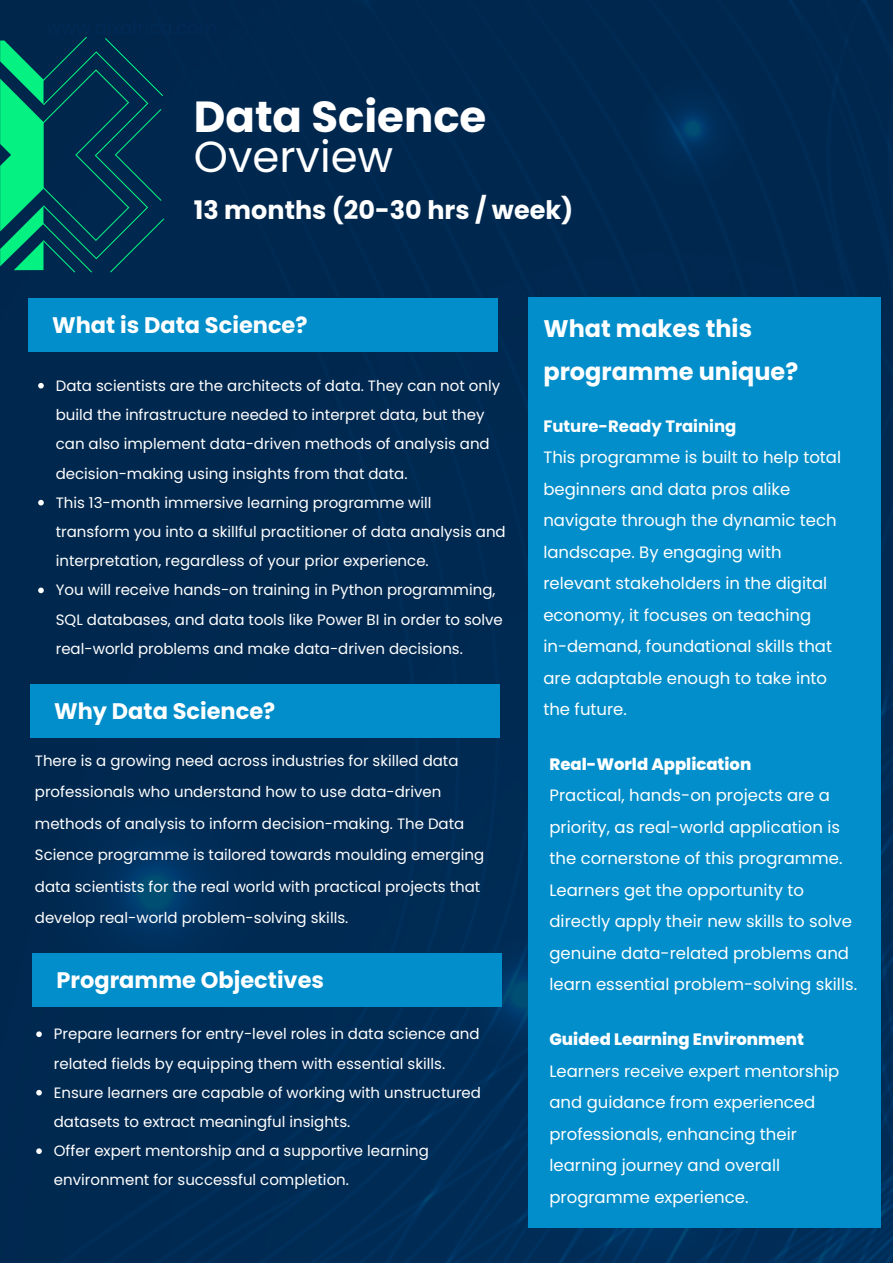
<style>
.page{position:relative;width:893px;height:1264px;background:#fff}
.page>*{position:absolute;margin:0;border:0;box-sizing:border-box;transform-origin:0 0}
.t1{font:700 43.5px "Poppins";color:#fff}
.t2{font:43.5px "Poppins";color:#fff}
.t3{font:700 25.5px "Poppins";color:#fff}
.t4{font:700 24px/42.8px "Poppins";color:#fff}
.t5{font:700 22.5px "Poppins";color:#fff}
.t6{font:16.5px/31.5px "Poppins";color:#fff}
.t7{font:800 16.5px "Poppins";color:#fff}
.t8{font:700 16.5px "Poppins";color:#fff}
.t9{font:15px/29.2px "Poppins";color:#fff}
</style>
<div class="page">
<img style="left:0;top:0;width:892px;height:1262px">
<svg style="left:0;top:37px;width:164px;height:235px;background:#015358"></svg>
<svg style="left:38px;top:383px;width:6px;height:5px"></svg>
<svg style="left:38px;top:500px;width:6px;height:5px"></svg>
<svg style="left:38px;top:587px;width:6px;height:6px"></svg>
<svg style="left:36px;top:1031px;width:6px;height:6px"></svg>
<svg style="left:36px;top:1089px;width:6px;height:6px"></svg>
<svg style="left:36px;top:1148px;width:6px;height:5px"></svg>
<div style="left:528px;top:298px;width:352px;height:929px;background:#028eca"></div>
<div style="left:30px;top:684px;width:469px;height:54px;background:#028eca"></div>
<div style="left:33px;top:953px;width:469px;height:53px;background:#028eca"></div>
<div style="left:28px;top:298px;width:469px;height:53px;background:#028eca"></div>
<p class="t1" style="left:194px;top:86px;width:294px">Data Science</p>
<p class="t2" style="left:194px;top:126px;width:201px">Overview</p>
<p class="t3" style="left:194px;top:192px;width:381px">13 months (20-30 hrs / week)</p>
<p class="t5" style="left:52px;top:309px;width:257px">What is Data Science?</p>
<p class="t4" style="left:543px;top:307px;width:256px">What makes this programme unique?</p>
<p class="t9" style="left:56px;top:371px;width:446px">Data scientists are the architects of data. They can not only build the infrastructure needed to interpret data, but they can also implement data-driven methods of analysis and decision-making using insights from that data.</p>
<p class="t9" style="left:56px;top:488px;width:451px">This 13-month immersive learning programme will transform you into a skillful practitioner of data analysis and interpretation, regardless of your prior experience.</p>
<p class="t9" style="left:56px;top:575px;width:448px">You will receive hands-on training in Python programming,<br>SQL databases, and data tools like Power BI in order to solve real-world problems and make data-driven decisions.</p>
<p class="t8" style="left:543px;top:414px;width:194px">Future-Ready Training</p>
<p class="t6" style="left:543px;top:442px;width:299px">This programme is built to help total beginners and data pros alike navigate through the dynamic tech landscape. By engaging with relevant stakeholders in the digital economy, it focuses on teaching</p>
<p class="t6" style="left:543px;top:630px;width:290px">in-demand, foundational skills that are adaptable enough to take into the future.</p>
<p class="t5" style="left:54px;top:695px;width:223px">Why Data Science?</p>
<p class="t9" style="left:35px;top:744px;width:451px;line-height:31.5px">There is a growing need across industries for skilled data professionals who understand how to use data-driven methods of analysis to inform decision-making. The Data Science programme is tailored towards moulding emerging data scientists for the real world with practical projects that develop real-world problem-solving skills.</p>
<p class="t5" style="left:56px;top:964px;width:269px">Programme Objectives</p>
<p class="t9" style="left:54px;top:1019px;width:427px">Prepare learners for entry-level roles in data science and related fields by equipping them with essential skills.</p>
<p class="t9" style="left:54px;top:1077px;width:428px">Ensure learners are capable of working with unstructured datasets to extract meaningful insights.</p>
<p class="t9" style="left:54px;top:1136px;width:376px">Offer expert mentorship and a supportive learning environment for successful completion.</p>
<p class="t7" style="left:549px;top:752px;width:203px">Real-World Application</p>
<p class="t6" style="left:549px;top:780px;width:309px">Practical, hands-on projects are a priority, as real-world application is the cornerstone of this programme.<br>Learners get the opportunity to directly apply their new skills to solve genuine data-related problems and learn essential problem-solving skills.</p>
<p class="t7" style="left:549px;top:1027px;width:256px">Guided Learning Environment</p>
<p class="t6" style="left:549px;top:1055px;width:291px">Learners receive expert mentorship and guidance from experienced professionals, enhancing their learning journey and overall programme experience.</p>
</div>
